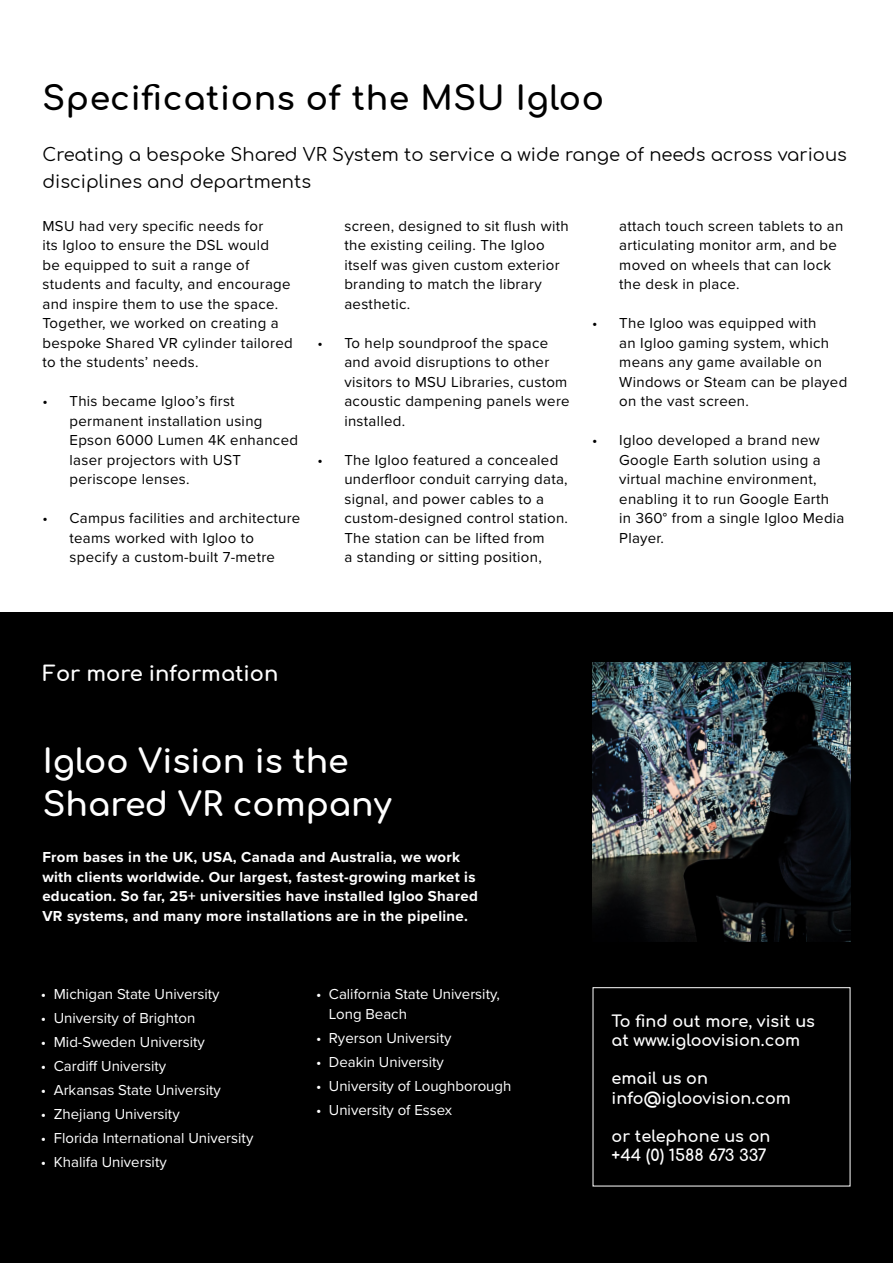
<style>
.page{position:relative;width:893px;height:1263px;background:#fff}
.page>*{position:absolute;margin:0;border:0;box-sizing:border-box;transform-origin:0 0}
.t1{font:700 33px/43.5px "Comfortaa";color:#fff}
.t2{font:700 33px "Comfortaa";letter-spacing:.02em;color:#000}
.t3{font:700 21px "Comfortaa";color:#fff}
.t4{font:18px/27px "Comfortaa";color:#000}
.t5{font:700 16.05px/19.2px "Comfortaa";color:#fff}
.t6{font:15px/19.5px "Proxima Nova";letter-spacing:.02em;color:#000}
.t7{font:15px/19.5px "Proxima Nova";color:#fff}
.t8{font:700 15px/19.5px "Proxima Nova";letter-spacing:.02em;color:#fff}
</style>
<div class="page">
<div style="left:0;top:612px;width:893px;height:651px;background:#000"></div>
<img style="left:593px;top:663px;width:257px;height:279px">
<h1 class="t2" style="left:43px;top:68px;width:563px">Specifications of the MSU Igloo</h1>
<p class="t4" style="left:43px;top:138px;width:806px">Creating a bespoke Shared VR System to service a wide range of needs across various disciplines and departments</p>
<p class="t6" style="left:43px;top:215px;width:252px">MSU had very specific needs for<br>its Igloo to ensure the DSL would<br>be equipped to suit a range of students and faculty, and encourage and inspire them to use the space.<br>Together, we worked on creating a bespoke Shared VR cylinder tailored to the students’ needs.</p>
<p class="t6" style="left:70px;top:391px;width:230px;text-indent:-27px">• This became Igloo’s first permanent installation using<br>Epson 6000 Lumen 4K enhanced laser projectors with UST periscope lenses.</p>
<p class="t6" style="left:70px;top:508px;width:232px;text-indent:-27px">• Campus facilities and architecture teams worked with Igloo to specify a custom-built 7-metre</p>
<p class="t6" style="left:344px;top:215px;width:226px">screen, designed to sit flush with the existing ceiling. The Igloo itself was given custom exterior branding to match the library aesthetic.</p>
<p class="t6" style="left:344px;top:332px;width:227px;text-indent:-27px">• To help soundproof the space and avoid disruptions to other visitors to MSU Libraries, custom acoustic dampening panels were installed.</p>
<p class="t6" style="left:344px;top:449px;width:225px;text-indent:-27px">• The Igloo featured a concealed underfloor conduit carrying data, signal, and power cables to a custom-designed control station.<br>The station can be lifted from<br>a standing or sitting position,</p>
<p class="t6" style="left:619px;top:215px;width:226px">attach touch screen tablets to an articulating monitor arm, and be moved on wheels that can lock the desk in place.</p>
<p class="t6" style="left:619px;top:313px;width:230px;text-indent:-27px">• The Igloo was equipped with<br>an Igloo gaming system, which means any game available on<br>Windows or Steam can be played on the vast screen.</p>
<p class="t6" style="left:619px;top:430px;width:227px;text-indent:-27px">• Igloo developed a brand new<br>Google Earth solution using a virtual machine environment, enabling it to run Google Earth in 360° from a single Igloo Media<br>Player.</p>
<h2 class="t3" style="left:43px;top:654px;width:237px">For more information</h2>
<h1 class="t1" style="left:43px;top:734px;width:350px">Igloo Vision is the<br>Shared VR company</h1>
<p class="t8" style="left:42px;top:847px;width:437px">From bases in the UK, USA, Canada and Australia, we work with clients worldwide. Our largest, fastest-growing market is education. So far, 25+ universities have installed Igloo Shared VR systems, and many more installations are in the pipeline.</p>
<p class="t7" style="left:41px;top:984px;width:180px">• Michigan State University</p>
<p class="t7" style="left:41px;top:1008px;width:156px">• University of Brighton</p>
<p class="t7" style="left:41px;top:1032px;width:165px">• Mid-Sweden University</p>
<p class="t7" style="left:41px;top:1056px;width:127px">• Cardiff University</p>
<p class="t7" style="left:41px;top:1080px;width:181px">• Arkansas State University</p>
<p class="t7" style="left:41px;top:1104px;width:140px">• Zhejiang University</p>
<p class="t7" style="left:41px;top:1128px;width:214px">• Florida International University</p>
<p class="t7" style="left:41px;top:1152px;width:127px">• Khalifa University</p>
<p class="t7" style="left:329px;top:984px;width:173px;text-indent:-13px">• California State University,<br>Long Beach</p>
<p class="t7" style="left:316px;top:1027px;width:137px">• Ryerson University</p>
<p class="t7" style="left:316px;top:1051px;width:129px">• Deakin University</p>
<p class="t7" style="left:316px;top:1075px;width:197px">• University of Loughborough</p>
<p class="t7" style="left:316px;top:1099px;width:138px">• University of Essex</p>
<p class="t5" style="left:612px;top:1009px;width:205px">To find out more, visit us at www.igloovision.com</p>
<p class="t5" style="left:612px;top:1066px;width:181px">email us on info@igloovision.com</p>
<p class="t5" style="left:612px;top:1124px;width:160px">or telephone us on +44 (0) 1588 673 337</p>
</div>
